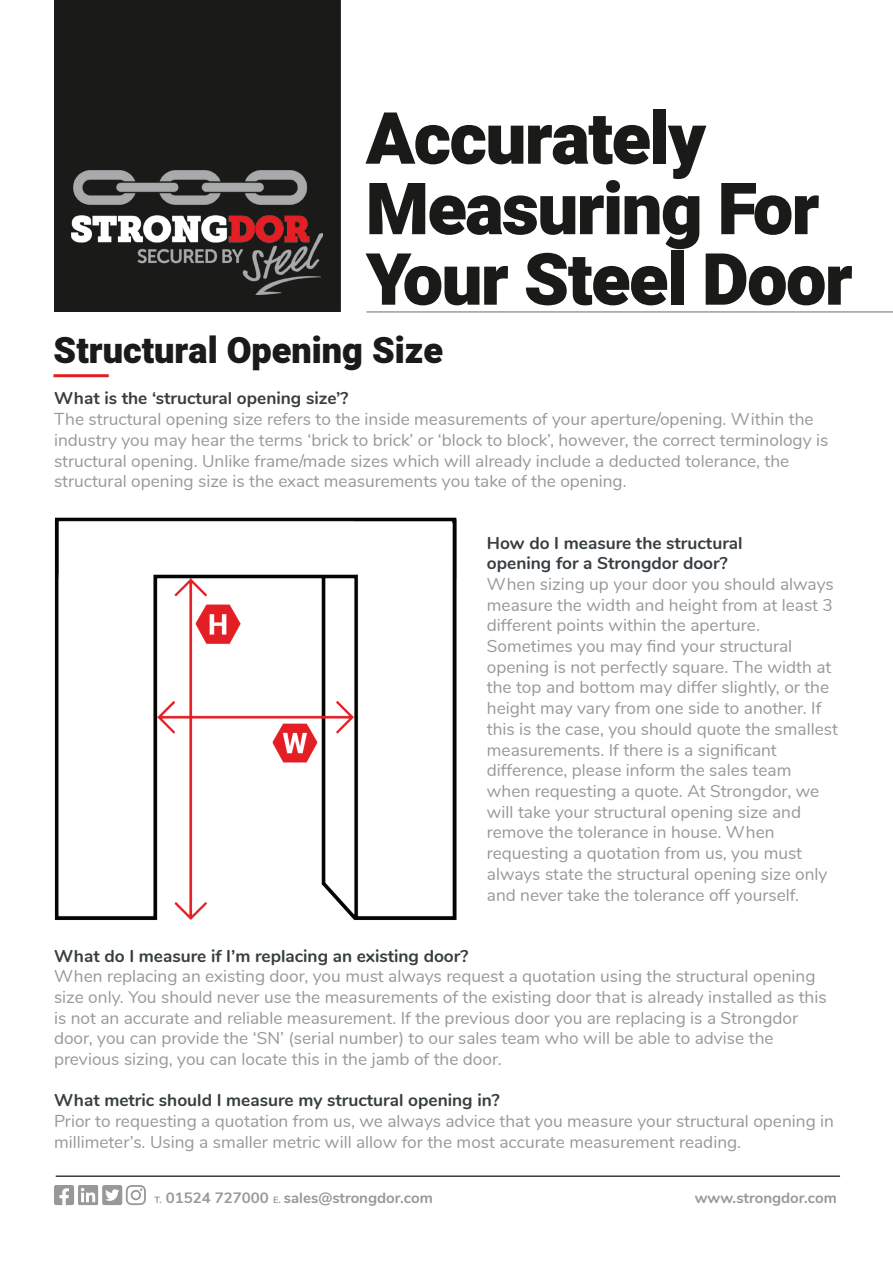
<style>
.page{position:relative;width:893px;height:1263px;background:#fff}
.page>*{position:absolute;margin:0;border:0;box-sizing:border-box;transform-origin:0 0}
.t1{font:900 72px/70.5px "Heebo";letter-spacing:-.02em;color:#1a1a18}
.t2{font:900 36px "Heebo";color:#1a1a18}
.t3{font:17.25px/20.7px "Nunito";color:#979899}
.t4{font:700 17.25px/20.7px "Nunito";color:#373e41}
.t5{font:700 15px "Nunito";color:#979899}
.s1{font-size:9px}
</style>
<div class="page">
<div style="left:54px;top:0;width:287px;height:312px;background:#1a1a18"></div>
<img style="left:72px;top:170px;width:250px;height:124px">
<hr style="left:366px;top:311px;width:527px;height:2px;background:#9f9e9e">
<svg style="left:54px;top:1185px;width:92px;height:20px"></svg>
<hr style="left:56px;top:1175px;width:784px;height:2px;background:#373e41">
<img style="left:54px;top:517px;width:403px;height:403px">
<hr style="left:53px;top:374px;width:56px;height:3px;background:#e41e25">
<h1 class="t1" style="left:366px;top:106px;width:488px">Accurately<br>Measuring For<br>Your Steel Door</h1>
<h2 class="t2" style="left:54px;top:325px;width:391px">Structural Opening Size</h2>
<p class="t4" style="left:54px;top:387px;width:296px">What is the ‘structural opening size’?</p>
<p class="t3" style="left:54px;top:408px;width:776px">The structural opening size refers to the inside measurements of your aperture/opening. Within the industry you may hear the terms ‘brick to brick’ or ‘block to block’, however, the correct terminology is structural opening. Unlike frame/made sizes which will already include a deducted tolerance, the structural opening size is the exact measurements you take of the opening.</p>
<p class="t4" style="left:487px;top:531px;width:257px">How do I measure the structural opening for a Strongdor door?</p>
<p class="t3" style="left:487px;top:573px;width:352px">When sizing up your door you should always measure the width and height from at least 3 different points within the aperture.<br>Sometimes you may find your structural opening is not perfectly square. The width at the top and bottom may differ slightly, or the height may vary from one side to another. If this is the case, you should quote the smallest measurements. If there is a significant difference, please inform the sales team when requesting a quote. At Strongdor, we will take your structural opening size and remove the tolerance in house. When requesting a quotation from us, you must always state the structural opening size only and never take the tolerance off yourself.</p>
<p class="t4" style="left:54px;top:944px;width:416px">What do I measure if I’m replacing an existing door?</p>
<p class="t3" style="left:54px;top:965px;width:774px">When replacing an existing door, you must always request a quotation using the structural opening size only. You should never use the measurements of the existing door that is already installed as this is not an accurate and reliable measurement. If the previous door you are replacing is a Strongdor door, you can provide the ‘SN’ (serial number) to our sales team who will be able to advise the previous sizing, you can locate this in the jamb of the door.</p>
<p class="t4" style="left:54px;top:1089px;width:447px">What metric should I measure my structural opening in?</p>
<p class="t3" style="left:54px;top:1110px;width:781px">Prior to requesting a quotation from us, we always advice that you measure your structural opening in millimeter’s. Using a smaller metric will allow for the most accurate measurement reading.</p>
<p class="t5" style="left:155px;top:1187px;width:280px"><span class="s1">T.</span> 01524 727000 <span class="s1">E.</span> sales@strongdor.com</p>
<p class="t5" style="left:695px;top:1187px;width:144px">www.strongdor.com</p>
</div>
